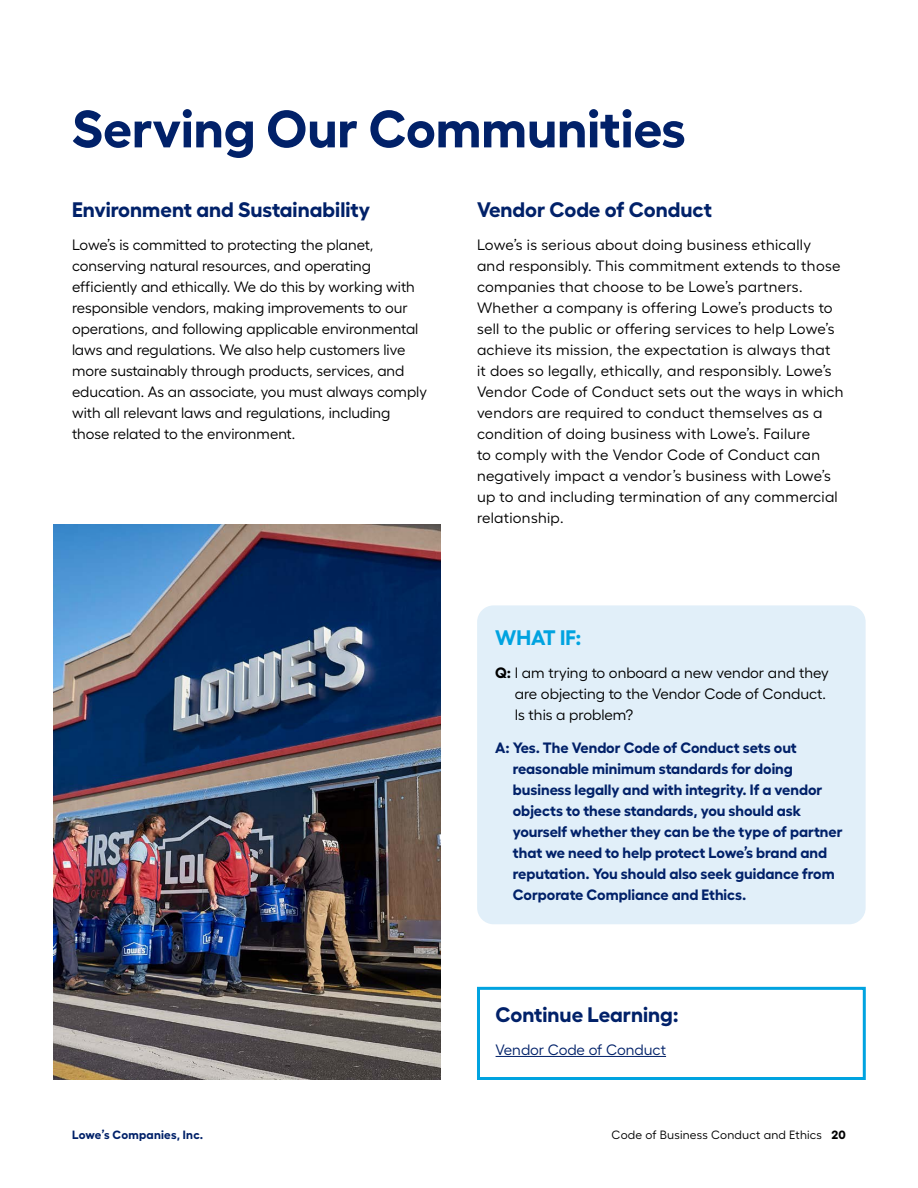
<style>
.page{position:relative;width:918px;height:1188px;background:#fff}
.page>*{position:absolute;margin:0;border:0;box-sizing:border-box;transform-origin:0 0}
.t1{font:700 52.5px "Fellix";color:#012169}
.t2{font:700 21px "Fellix";color:#012169}
.t3{font:700 21px "Fellix";color:#00a3e0}
.t4{font:15px/21px "Fellix";letter-spacing:.02em;color:#000}
.t5{font:15px/21px "Fellix";color:#000}
.t6{font:700 15px/21px "Fellix";color:#012169}
.t7{font:15px "Fellix";color:#012169}
.t8{font:12px "Fellix";letter-spacing:.015em;color:#000}
.t9{font:700 12px "Fellix";letter-spacing:.02em;color:#012169}
.s1{font-weight:700}
</style>
<div class="page">
<hr style="left:496px;top:1056px;width:170px;height:1px;background:#012169">
<div style="left:477px;top:987px;width:389px;height:93px;border:3px solid #00a3e0"></div>
<img style="left:54px;top:525px;width:387px;height:555px">
<div style="left:477px;top:605px;width:389px;height:319px;background:#e1eff9;border-radius:16px"></div>
<h1 class="t1" style="left:72px;top:87px;width:615px">Serving Our Communities</h1>
<h2 class="t2" style="left:72px;top:193px;width:300px">Environment and Sustainability</h2>
<p class="t5" style="left:72px;top:233px;width:357px">Lowe’s is committed to protecting the planet, conserving natural resources, and operating efficiently and ethically. We do this by working with responsible vendors, making improvements to our operations, and following applicable environmental laws and regulations. We also help customers live more sustainably through products, services, and education. As an associate, you must always comply with all relevant laws and regulations, including those related to the environment.</p>
<h2 class="t2" style="left:477px;top:193px;width:237px">Vendor Code of Conduct</h2>
<p class="t4" style="left:477px;top:233px;width:368px">Lowe’s is serious about doing business ethically<br>and responsibly. This commitment extends to those companies that choose to be Lowe’s partners.<br>Whether a company is offering Lowe’s products to sell to the public or offering services to help Lowe’s achieve its mission, the expectation is always that<br>it does so legally, ethically, and responsibly. Lowe’s Vendor Code of Conduct sets out the ways in which vendors are required to conduct themselves as a condition of doing business with Lowe’s. Failure<br>to comply with the Vendor Code of Conduct can negatively impact a vendor’s business with Lowe’s up to and including termination of any commercial relationship.</p>
<h2 class="t3" style="left:495px;top:620px;width:88px">WHAT IF:</h2>
<p class="t5" style="left:515px;top:660px;width:316px;text-indent:-20px"><span class="s1">Q:</span> I am trying to onboard a new vendor and they are objecting to the Vendor Code of Conduct.<br>Is this a problem?</p>
<p class="t6" style="left:513px;top:735px;width:331px;text-indent:-18px">A: Yes. The Vendor Code of Conduct sets out reasonable minimum standards for doing business legally and with integrity. If a vendor objects to these standards, you should ask yourself whether they can be the type of partner that we need to help protect Lowe’s brand and reputation. You should also seek guidance from Corporate Compliance and Ethics.</p>
<h2 class="t2" style="left:496px;top:998px;width:185px">Continue Learning:</h2>
<p class="t7" style="left:496px;top:1038px;width:172px">Vendor Code of Conduct</p>
<p class="t9" style="left:72px;top:1125px;width:133px">Lowe’s Companies, Inc.</p>
<p class="t8" style="left:612px;top:1125px;width:236px">Code of Business Conduct and Ethics <span class="s1">20</span></p>
</div>
